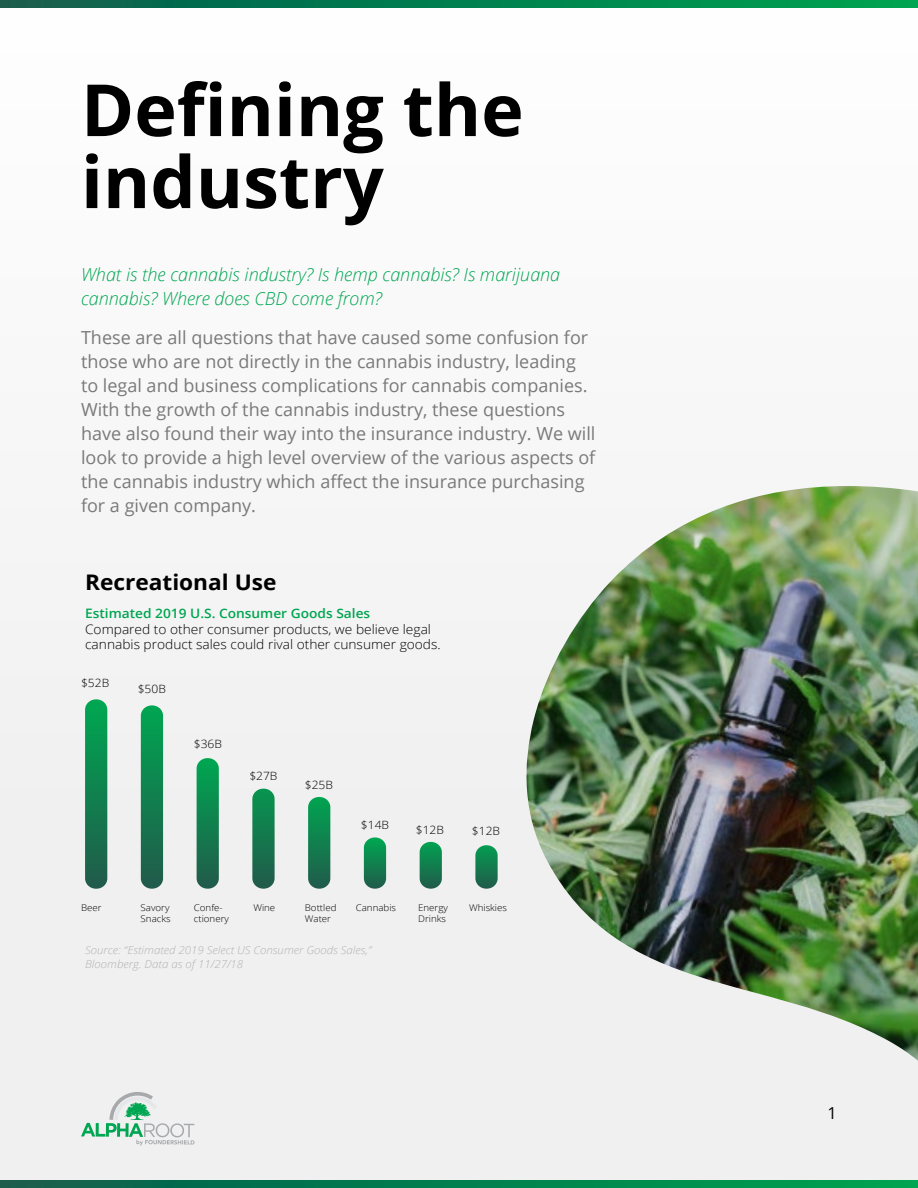
<style>
.page{position:relative;width:918px;height:1188px;background:#fff}
.page>*{position:absolute;margin:0;border:0;box-sizing:border-box;transform-origin:0 0}
.t1{font:700 72px/72px "Open Sans";color:#000}
.t2{font:700 21.45px "Open Sans";color:#000;scale:1.05 1}
.t3{font:18px/24px "Open Sans";color:#797979}
.t4{font:italic 300 18px/24px "Open Sans";color:#00a651}
.t5{font:16.5px "Open Sans";color:#000}
.t6{font:300 13.05px/15.6px "Open Sans";color:#000;scale:1.05 1}
.t7{font:600 13.05px "Open Sans";color:#00a651;scale:1.05 1}
.t8{font:300 11.4px "Open Sans";color:#000;scale:1.05 1}
.t9{font:italic 300 10.95px/13px "Open Sans";color:#b3b3b3;scale:1.05 1}
.t10{font:300 9.15px/11.1px "Open Sans";color:#000;scale:1.05 1}
</style>
<div class="page">
<div style="left:0;top:0;width:918px;height:1180px;background:#f0f0f0"></div>
<img style="left:526px;top:486px;width:392px;height:575px">
<svg style="left:0;top:0;width:918px;height:8px"></svg>
<svg style="left:0;top:1180px;width:918px;height:8px"></svg>
<svg style="left:81px;top:1092px;width:114px;height:54px"></svg>
<svg style="left:85px;top:699px;width:22px;height:190px"></svg>
<svg style="left:141px;top:705px;width:22px;height:184px"></svg>
<svg style="left:197px;top:758px;width:22px;height:131px"></svg>
<svg style="left:252px;top:789px;width:23px;height:100px"></svg>
<svg style="left:308px;top:797px;width:22px;height:92px"></svg>
<svg style="left:364px;top:837px;width:22px;height:52px"></svg>
<svg style="left:420px;top:842px;width:22px;height:47px"></svg>
<svg style="left:475px;top:845px;width:23px;height:44px"></svg>
<h1 class="t1" style="left:81px;top:72px;width:444px">Defining the industry</h1>
<p class="t4" style="left:81px;top:262px;width:481px">What is the cannabis industry? Is hemp cannabis? Is marijuana cannabis? Where does CBD come from?</p>
<p class="t3" style="left:81px;top:325px;width:516px">These are all questions that have caused some confusion for those who are not directly in the cannabis industry, leading to legal and business complications for cannabis companies.<br>With the growth of the cannabis industry, these questions have also found their way into the insurance industry. We will look to provide a high level overview of the various aspects of the cannabis industry which affect the insurance purchasing for a given company.</p>
<p class="t2" style="left:85px;top:567px;width:184px">Recreational Use</p>
<p class="t7" style="left:85px;top:605px;width:273px">Estimated 2019 U.S. Consumer Goods Sales</p>
<p class="t6" style="left:85px;top:621px;width:340px">Compared to other consumer products, we believe legal cannabis product sales could rival other cunsumer goods.</p>
<p class="t8" style="left:81px;top:675px;width:28px">$52B</p>
<p class="t8" style="left:138px;top:681px;width:28px">$50B</p>
<p class="t8" style="left:194px;top:736px;width:28px">$36B</p>
<p class="t8" style="left:249px;top:769px;width:28px">$27B</p>
<p class="t8" style="left:305px;top:777px;width:28px">$25B</p>
<p class="t8" style="left:361px;top:817px;width:28px">$14B</p>
<p class="t8" style="left:416px;top:822px;width:28px">$12B</p>
<p class="t8" style="left:472px;top:823px;width:28px">$12B</p>
<p class="t10" style="left:81px;top:902px;width:21px">Beer</p>
<p class="t10" style="left:141px;top:902px;width:30px">Savory<br>Snacks</p>
<p class="t10" style="left:194px;top:902px;width:35px">Confe&shy;ctionery</p>
<p class="t10" style="left:253px;top:902px;width:22px">Wine</p>
<p class="t10" style="left:305px;top:902px;width:32px">Bottled<br>Water</p>
<p class="t10" style="left:356px;top:902px;width:40px">Cannabis</p>
<p class="t10" style="left:418px;top:902px;width:30px">Energy<br>Drinks</p>
<p class="t10" style="left:469px;top:902px;width:38px">Whiskies</p>
<p class="t9" style="left:85px;top:944px;width:274px">Source: “Estimated 2019 Select US Consumer Goods Sales,”<br>Bloomberg. Data as of 11/27/18</p>
<p class="t5" style="left:828px;top:1102px;width:11px">1</p>
</div>
